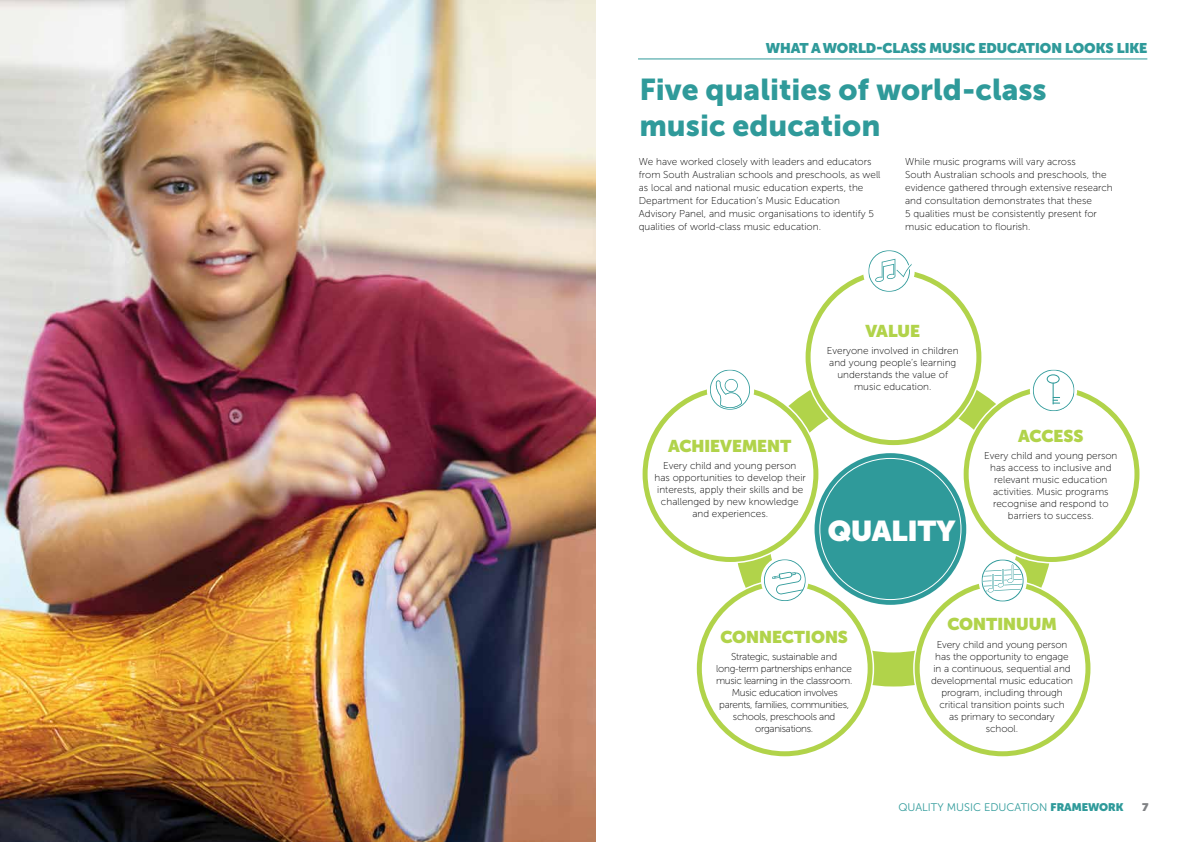
<style>
.page{position:relative;width:1191px;height:842px;background:#fff}
.page>*{position:absolute;margin:0;border:0;box-sizing:border-box;transform-origin:0 0}
.t1{font:30px/36px "Museo Sans 900";color:#2f9a9a}
.t2{font:900 28.6px "Museo Sans Display";color:#fff}
.t3{font:900 17px "Museo Sans Display";color:#b1d34a}
.t4{font:900 14px "Museo Sans Display";color:#2f9a9a}
.t5{font:11px "Museo Sans 300";color:#2f9a9a}
.t6{font:900 11px "Museo Sans Display";color:#808285}
.t7{font:10px/12px "Museo Sans 100";color:#000;text-align:center}
.t8{font:10px/12px "Museo Sans 100";letter-spacing:-.03em;color:#000;text-align:center}
.s1{font-family:"Museo Sans Display";font-weight:900}
</style>
<div class="page">
<img style="left:0;top:0;width:595px;height:842px">
<hr style="left:638px;top:59px;width:509px;height:1px;background:#2f9a9a">
<div style="left:733px;top:367px;width:320px;height:319px;border:34px solid #b1d34a;border-radius:50%"></div>
<div style="left:814px;top:453px;width:152px;height:152px;background:#2f9a9a;border-radius:50%"></div>
<div style="left:645px;top:389px;width:171px;height:170px;background:#fff;border-radius:50%"></div>
<div style="left:642px;top:386px;width:176px;height:176px;border:5px solid #b1d34a;border-radius:50%"></div>
<div style="left:708px;top:368px;width:45px;height:45px;background:#fff;border-radius:50%"></div>
<svg style="left:710px;top:370px;width:40px;height:40px"></svg>
<div style="left:707px;top:367px;width:47px;height:47px;border:2px solid #fff;border-radius:50%"></div>
<div style="left:966px;top:389px;width:171px;height:170px;background:#fff;border-radius:50%"></div>
<div style="left:963px;top:386px;width:176px;height:176px;border:5px solid #b1d34a;border-radius:50%"></div>
<svg style="left:1032px;top:370px;width:42px;height:41px"></svg>
<div style="left:1029px;top:367px;width:48px;height:47px;border:2px solid #fff;border-radius:50%"></div>
<div style="left:917px;top:583px;width:171px;height:171px;background:#fff;border-radius:50%"></div>
<div style="left:914px;top:580px;width:176px;height:176px;border:5px solid #b1d34a;border-radius:50%"></div>
<svg style="left:981px;top:559px;width:42px;height:43px"></svg>
<div style="left:978px;top:556px;width:49px;height:49px;border:2px solid #fff;border-radius:50%"></div>
<div style="left:699px;top:583px;width:171px;height:171px;background:#fff;border-radius:50%"></div>
<div style="left:697px;top:580px;width:175px;height:176px;border:5px solid #b1d34a;border-radius:50%"></div>
<svg style="left:764px;top:559px;width:41px;height:42px"></svg>
<div style="left:761px;top:556px;width:47px;height:48px;border:2px solid #fff;border-radius:50%"></div>
<div style="left:808px;top:272px;width:171px;height:171px;background:#fff;border-radius:50%"></div>
<div style="left:805px;top:269px;width:176px;height:176px;border:5px solid #b1d34a;border-radius:50%"></div>
<div style="left:864px;top:245px;width:49px;height:52px;background:#fff;border-radius:50%"></div>
<svg style="left:868px;top:250px;width:43px;height:42px"></svg>
<div style="left:863px;top:244px;width:51px;height:54px;border:2px solid #fff;border-radius:50%"></div>
<h3 class="t4" style="left:766px;top:40px;width:383px">WHAT A WORLD-CLASS MUSIC EDUCATION LOOKS LIKE</h3>
<h1 class="t1" style="left:639px;top:71px;width:409px">Five qualities of world-class music education</h1>
<p class="t7" style="left:639px;top:155px;width:243px;line-height:13px;text-align:left">We have worked closely with leaders and educators from South Australian schools and preschools, as well as local and national music education experts, the Department for Education’s Music Education<br>Advisory Panel, and music organisations to identify 5 qualities of world-class music education.</p>
<p class="t7" style="left:905px;top:155px;width:209px;line-height:13px;text-align:left">While music programs will vary across<br>South Australian schools and preschools, the evidence gathered through extensive research and consultation demonstrates that these<br>5 qualities must be consistently present for music education to flourish.</p>
<h3 class="t3" style="left:668px;top:436px;width:125px">ACHIEVEMENT</h3>
<p class="t7" style="left:654px;top:460px;width:153px">Every child and young person<br>has opportunities to develop their interests, apply their skills and be challenged by new knowledge and experiences.</p>
<h3 class="t3" style="left:865px;top:321px;width:56px">VALUE</h3>
<p class="t7" style="left:827px;top:345px;width:133px">Everyone involved in children and young people’s learning understands the value of music education.</p>
<h2 class="t2" style="left:827px;top:514px;width:129px">QUALITY</h2>
<h3 class="t3" style="left:1018px;top:426px;width:67px">ACCESS</h3>
<p class="t7" style="left:984px;top:450px;width:135px">Every child and young person has access to inclusive and relevant music education activities. Music programs recognise and respond to barriers to success.</p>
<h3 class="t3" style="left:720px;top:627px;width:129px">CONNECTIONS</h3>
<p class="t8" style="left:716px;top:651px;width:138px">Strategic, sustainable and long-term partnerships enhance music learning in the classroom.<br>Music education involves parents, families, communities, schools, preschools and organisations.</p>
<h3 class="t3" style="left:947px;top:614px;width:111px">CONTINUUM</h3>
<p class="t7" style="left:931px;top:639px;width:143px">Every child and young person has the opportunity to engage in a continuous, sequential and developmental music education program, including through critical transition points such<br>as primary to secondary<br>school.</p>
<p class="t5" style="left:898px;top:801px;width:227px">QUALITY MUSIC EDUCATION <span class="s1">FRAMEWORK</span></p>
<p class="t6" style="left:1142px;top:800px;width:8px">7</p>
</div>
